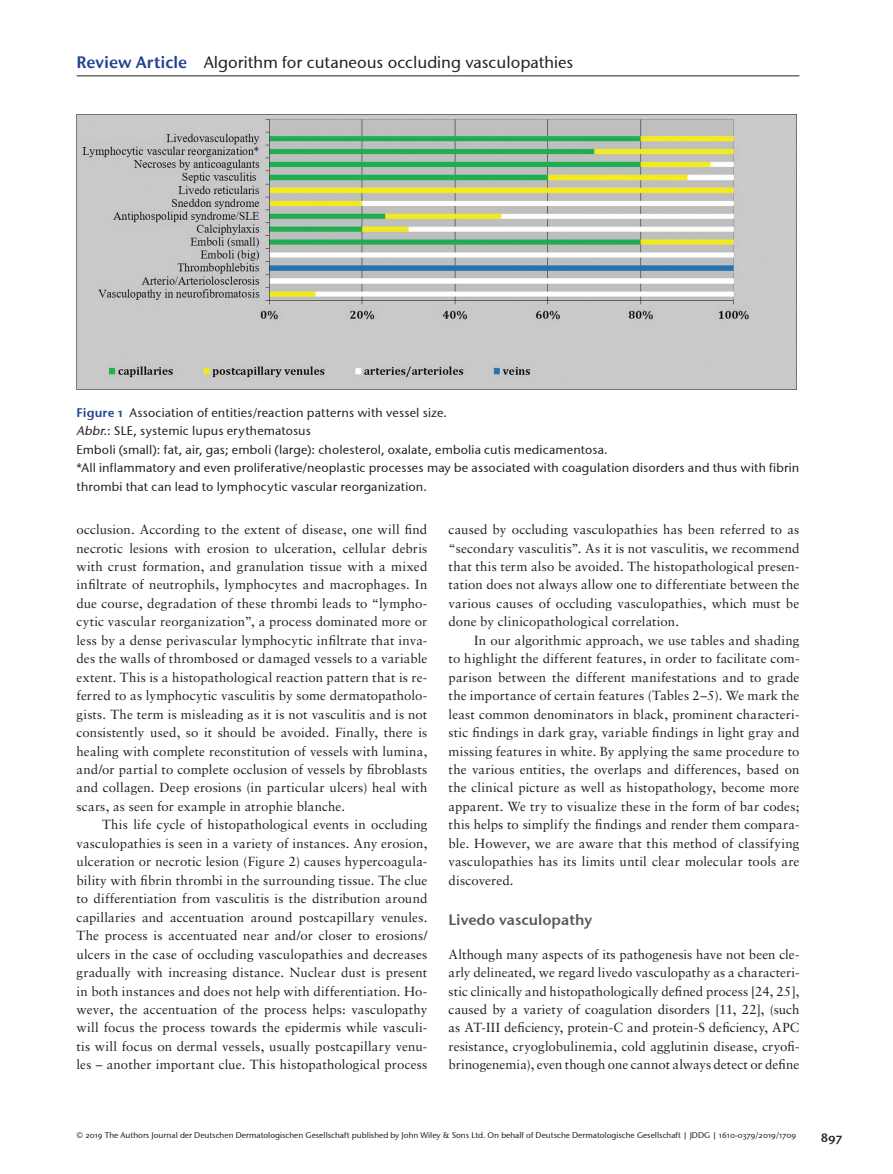
<style>
.page{position:relative;width:893px;height:1174px;background:#fff}
.page>*{position:absolute;margin:0;border:0;box-sizing:border-box;transform-origin:0 0}
.t1{font:16.5px "Stone Sans OSITCTT Medium";color:#231f20}
.t2{font:15px "Stone Sans Sem OSITCTT Semi";color:#57585a}
.t3{font:13.2px/18.5px "Sabon";letter-spacing:.005em;color:#231f20;text-align:justify}
.t4{font:12.45px/18.5px "Stone Sans OSITCTT Medium";letter-spacing:.015em;color:#231f20}
.t5{font:12.45px "Stone Sans Sem OSITCTT Semi";color:#231f20}
.t6{font:8.25px "Stone Sans OSITCTT Medium";color:#231f20}
.s1{font-family:"Stone Sans ITC Semi";color:#224092}
.s2{font-family:"Stone Sans Sem OSITCTT Semi";color:#224092}
.s3{font-style:italic}
</style>
<div class="page">
<hr style="left:77px;top:76px;width:722px;height:1px;background:#231f20">
<img style="left:77px;top:115px;width:720px;height:275px">
<p class="t1" style="left:77px;top:52px;width:498px"><span class="s1">Review Article</span> Algorithm for cutaneous occluding vasculopathies</p>
<p class="t4" style="left:77px;top:403px;width:724px"><span class="s2">Figure 1</span> Association of entities/reaction patterns with vessel size.<br><span class="s3">Abbr</span>.: SLE, systemic lupus erythematosus<br>Emboli (small): fat, air, gas; emboli (large): cholesterol, oxalate, embolia cutis medicamentosa.<br>*All inflammatory and even proliferative/neoplastic processes may be associated with coagulation disorders and thus with fibrin thrombi that can lead to lymphocytic vascular reorganization.</p>
<p class="t3" style="left:77px;top:520px;width:352px">occlusion. According to the extent of disease, one will find necrotic lesions with erosion to ulceration, cellular debris with crust formation, and granulation tissue with a mixed infiltrate of neutrophils, lymphocytes and macrophages. In due course, degradation of these thrombi leads to “lympho&shy;cytic vascular reorganization”, a process dominated more or less by a dense perivascular lymphocytic infiltrate that inva&shy;des the walls of thrombosed or damaged vessels to a variable extent. This is a histopathological reaction pattern that is re&shy;ferred to as lymphocytic vasculitis by some dermatopatholo&shy;gists. The term is misleading as it is not vasculitis and is not consistently used, so it should be avoided. Finally, there is healing with complete reconstitution of vessels with lumina, and/or partial to complete occlusion of vessels by fibroblasts and collagen. Deep erosions (in particular ulcers) heal with scars, as seen for example in atrophie blanche.</p>
<p class="t3" style="left:77px;top:815px;width:352px;text-indent:26px">This life cycle of histopathological events in occluding vasculopathies is seen in a variety of instances. Any erosion, ulceration or necrotic lesion (Figure 2) causes hypercoagula&shy;bility with fibrin thrombi in the surrounding tissue. The clue to differentiation from vasculitis is the distribution around capillaries and accentuation around postcapillary venules.<br>The process is accentuated near and/or closer to erosions/ ulcers in the case of occluding vasculopathies and decreases gradually with increasing distance. Nuclear dust is present in both instances and does not help with differentiation. Ho&shy;wever, the accentuation of the process helps: vasculopathy will focus the process towards the epidermis while vasculi&shy;tis will focus on dermal vessels, usually postcapillary venu&shy;les – another important clue. This histopathological process</p>
<p class="t3" style="left:449px;top:520px;width:352px">caused by occluding vasculopathies has been referred to as “secondary vasculitis”. As it is not vasculitis, we recommend that this term also be avoided. The histopathological presen&shy;tation does not always allow one to differentiate between the various causes of occluding vasculopathies, which must be done by clinicopathological correlation.</p>
<p class="t3" style="left:449px;top:631px;width:352px;text-indent:26px">In our algorithmic approach, we use tables and shading to highlight the different features, in order to facilitate com&shy;parison between the different manifestations and to grade the importance of certain features (Tables 2–5). We mark the least common denominators in black, prominent characteri&shy;stic findings in dark gray, variable findings in light gray and missing features in white. By applying the same procedure to the various entities, the overlaps and differences, based on the clinical picture as well as histopathology, become more apparent. We try to visualize these in the form of bar codes; this helps to simplify the findings and render them compara&shy;ble. However, we are aware that this method of classifying vasculopathies has its limits until clear molecular tools are discovered.</p>
<p class="t2" style="left:449px;top:910px;width:145px">Livedo vasculopathy</p>
<p class="t3" style="left:449px;top:944px;width:352px">Although many aspects of its pathogenesis have not been cle&shy;arly delineated, we regard livedo vasculopathy as a characteri&shy;stic clinically and histopathologically defined process [24, 25], caused by a variety of coagulation disorders [11, 22], (such as AT-III deficiency, protein-C and protein-S deficiency, APC resistance, cryoglobulinemia, cold agglutinin disease, cryofi&shy;brinogenemia), even though one cannot always detect or define</p>
<p class="t6" style="left:77px;top:1130px;width:721px">© 2019 The Authors Journal der Deutschen Dermatologischen Gesellschaft published by John Wiley &amp; Sons Ltd. On behalf of Deutsche Dermatologische Gesellschaft | JDDG | 1610-0379/2019/1709</p>
<p class="t5" style="left:821px;top:1130px;width:23px">897</p>
</div>
